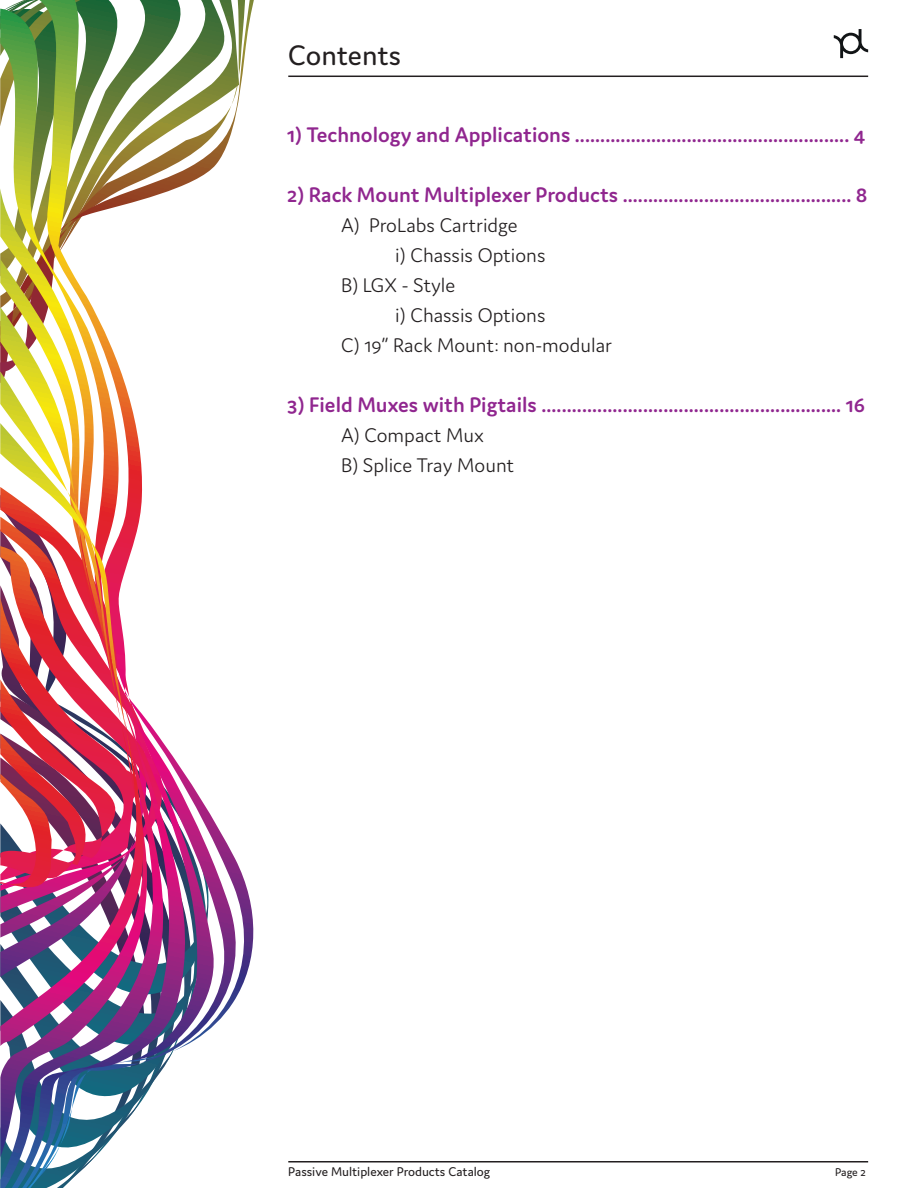
<style>
.page{position:relative;width:918px;height:1188px;background:#fff}
.page>*{position:absolute;margin:0;border:0;box-sizing:border-box;transform-origin:0 0}
.t1{font:30px "Domus";color:#231f20}
.t2{font:600 22.5px "Domus";color:#90268f}
.t3{font:300 21px/30px "Domus";color:#231f20}
.t4{font:13.5px "Domus";color:#231f20}
.t5{font:12px "Domus";color:#231f20}
</style>
<div class="page">
<svg style="left:834px;top:29px;width:34px;height:29px"></svg>
<hr style="left:288px;top:76px;width:580px;height:1px;background:#231f20">
<hr style="left:288px;top:1161px;width:580px;height:2px;background:#231f20">
<svg style="left:39px;top:0;width:215px;height:988px"></svg>
<svg style="left:0;top:9px;width:241px;height:1015px"></svg>
<svg style="left:0;top:188px;width:215px;height:846px"></svg>
<svg style="left:0;top:259px;width:204px;height:789px"></svg>
<svg style="left:0;top:307px;width:181px;height:881px"></svg>
<svg style="left:0;top:371px;width:157px;height:787px"></svg>
<svg style="left:0;top:423px;width:148px;height:623px"></svg>
<h1 class="t1" style="left:288px;top:39px;width:114px">Contents</h1>
<p class="t2" style="left:287px;top:123px;width:580px">1) Technology and Applications ...................................................... 4</p>
<p class="t2" style="left:287px;top:183px;width:582px">2) Rack Mount Multiplexer Products ............................................. 8</p>
<p class="t3" style="left:341px;top:210px;width:178px">A) ProLabs Cartridge</p>
<p class="t3" style="left:395px;top:240px;width:152px">i) Chassis Options</p>
<p class="t3" style="left:341px;top:270px;width:116px">B) LGX - Style</p>
<p class="t3" style="left:395px;top:300px;width:152px">i) Chassis Options</p>
<p class="t3" style="left:341px;top:330px;width:273px">C) 19” Rack Mount: non-modular</p>
<p class="t2" style="left:287px;top:393px;width:579px">3) Field Muxes with Pigtails ........................................................... 16</p>
<p class="t3" style="left:341px;top:420px;width:175px">A) Compact Mux<br>B) Splice Tray Mount</p>
<p class="t4" style="left:288px;top:1164px;width:204px">Passive Multiplexer Products Catalog</p>
<p class="t5" style="left:835px;top:1166px;width:32px">Page 2</p>
</div>
